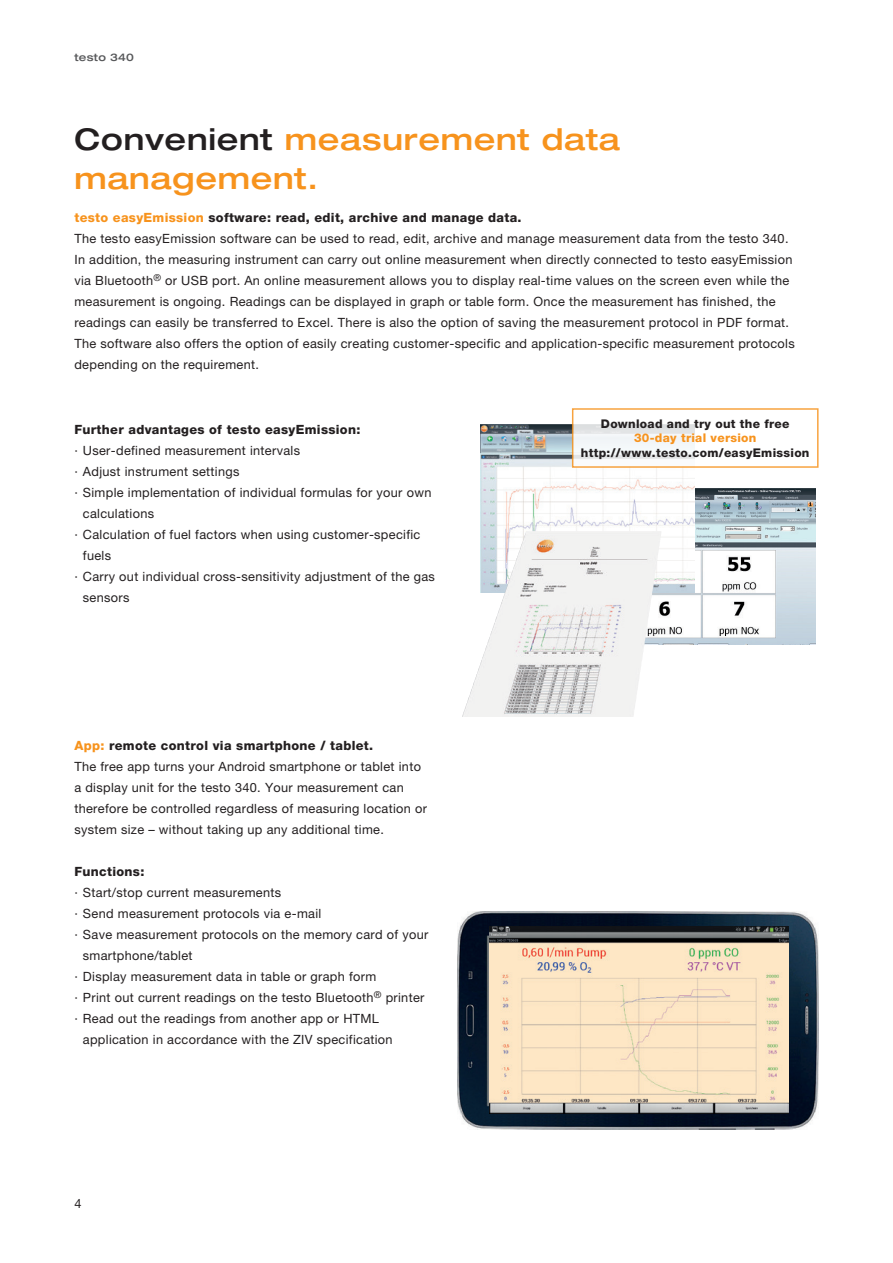
<style>
.page{position:relative;width:893px;height:1263px;background:#fff}
.page>*{position:absolute;margin:0;border:0;box-sizing:border-box;transform-origin:0 0}
.t1{font:500 expanded 30px/39px "Helvetica Neue LTW1 G";letter-spacing:.025em;color:#f7931d}
.t2{font:12.75px/21px "Helvetica Neue LTW1 G";letter-spacing:.025em;color:#231f20}
.t3{font:800 12.75px "Helvetica Neue LTW1 G";letter-spacing:.025em;color:#231f20}
.t4{font:800 12px "Helvetica Neue LTW1 G";letter-spacing:.025em;color:#231f20}
.t5{font:800 12px "Helvetica Neue LTW1 G";letter-spacing:.025em;color:#f7931d}
.t6{font:500 expanded 10.5px "Helvetica Neue LTW1 G";letter-spacing:.025em;color:#57585a}
.s1{color:#231f20}
.s2{font-weight:800;color:#f7931d}
.s3{font-weight:800}
</style>
<div class="page">
<img style="left:645px;top:488px;width:171px;height:156px">
<img style="left:480px;top:424px;width:215px;height:168px">
<img style="left:462px;top:531px;width:183px;height:186px">
<img style="left:457px;top:911px;width:361px;height:218px">
<img style="left:489px;top:926px;width:300px;height:188px">
<svg style="left:572px;top:408px;width:247px;height:60px"></svg>
<p class="t6" style="left:74px;top:51px;width:61px">testo 340</p>
<h1 class="t1" style="left:74px;top:119px;width:547px"><span class="s1">Convenient</span> measurement data management.</h1>
<p class="t2" style="left:74px;top:207px;width:722px"><span class="s2">testo easyEmission</span> <span class="s3">software: read, edit, archive and manage data.<br></span>The testo easyEmission software can be used to read, edit, archive and manage measurement data from the testo 340.<br>In addition, the measuring instrument can carry out online measurement when directly connected to testo easyEmission via Bluetooth<sup>®</sup> or USB port. An online measurement allows you to display real-time values on the screen even while the measurement is ongoing. Readings can be displayed in graph or table form. Once the measurement has finished, the readings can easily be transferred to Excel. There is also the option of saving the measurement protocol in PDF format.<br>The software also offers the option of easily creating customer-specific and application-specific measurement protocols depending on the requirement.</p>
<p class="t3" style="left:74px;top:422px;width:288px">Further advantages of testo easyEmission:</p>
<p class="t2" style="left:74px;top:440px;width:227px">· User-defined measurement intervals</p>
<p class="t2" style="left:74px;top:461px;width:167px">· Adjust instrument settings</p>
<p class="t2" style="left:74px;top:482px;width:358px">· Simple implementation of individual formulas for your own</p>
<p class="t2" style="left:83px;top:503px;width:73px">calculations</p>
<p class="t2" style="left:74px;top:524px;width:347px">· Calculation of fuel factors when using customer-specific</p>
<p class="t2" style="left:83px;top:545px;width:30px">fuels</p>
<p class="t2" style="left:74px;top:566px;width:362px">· Carry out individual cross-sensitivity adjustment of the gas</p>
<p class="t2" style="left:83px;top:587px;width:48px">sensors</p>
<p class="t2" style="left:74px;top:735px;width:354px"><span class="s2">App:</span> <span class="s3">remote control via smartphone / tablet.<br></span>The free app turns your Android smartphone or tablet into a display unit for the testo 340. Your measurement can therefore be controlled regardless of measuring location or system size – without taking up any additional time.</p>
<p class="t3" style="left:74px;top:864px;width:71px">Functions:</p>
<p class="t2" style="left:74px;top:882px;width:208px">· Start/stop current measurements</p>
<p class="t2" style="left:74px;top:903px;width:248px">· Send measurement protocols via e-mail</p>
<p class="t2" style="left:74px;top:924px;width:356px">· Save measurement protocols on the memory card of your</p>
<p class="t2" style="left:83px;top:945px;width:111px">smartphone/tablet</p>
<p class="t2" style="left:74px;top:966px;width:303px">· Display measurement data in table or graph form</p>
<p class="t2" style="left:74px;top:987px;width:351px">· Print out current readings on the testo Bluetooth<sup>®</sup> printer</p>
<p class="t2" style="left:74px;top:1008px;width:306px">· Read out the readings from another app or HTML</p>
<p class="t2" style="left:83px;top:1029px;width:311px">application in accordance with the ZIV specification</p>
<p class="t2" style="left:74px;top:1193px;width:9px">4</p>
<p class="t4" style="left:601px;top:416px;width:190px">Download and try out the free</p>
<p class="t5" style="left:634px;top:431px;width:124px">30-day trial version</p>
<p class="t4" style="left:581px;top:445px;width:230px">http://www.testo.com/easyEmission</p>
</div>
